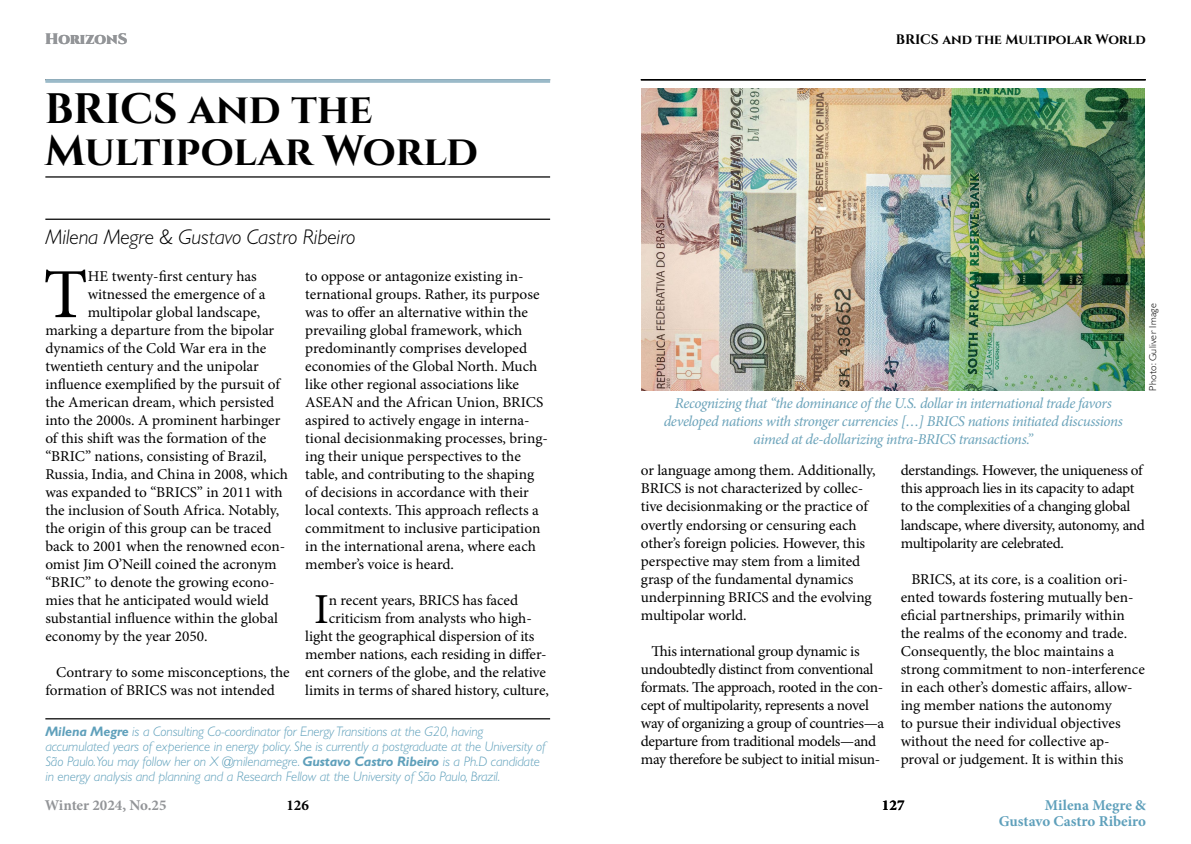
<style>
.page{position:relative;width:1191px;height:844px;background:#fff}
.page>*{position:absolute;margin:0;border:0;box-sizing:border-box;transform-origin:0 0}
.t1{font:70.38px "Minion Pro";color:#000}
.t2{font:42.75px "Minion Pro";color:#000}
.t3{font:700 42.5px/42.5px "Cinzel";letter-spacing:-.005em;color:#000}
.t4{font:italic 300 21.25px "Gill Sans";color:#000}
.t5{font:15px/18px "Minion Pro";letter-spacing:-.005em;color:#000}
.t6{font:15px/18px "Minion Pro";letter-spacing:-.025em;color:#000}
.t7{font:italic 15px/18px "Minion Pro";letter-spacing:-.025em;color:#6ba3ba;text-align:center}
.t8{font:700 15px/16.2px "Minion Pro";color:#5fa0bb;text-align:right}
.t9{font:700 15px "Minion Pro";letter-spacing:-.005em;color:#939598}
.t10{font:900 15px "Cinzel";color:#939598}
.t11{font:700 15px "Minion Pro";color:#000}
.t12{font:italic 300 13.75px/15px "GR Gill Sans";letter-spacing:-.01em;color:#5fa0bb}
.t13{font:700 13.75px "Cinzel";letter-spacing:-.005em;color:#000}
.t14{font:300 10px "Gill Sans";letter-spacing:.03em;color:#000}
.s1{font-weight:700}
</style>
<div class="page">
<svg style="left:45px;top:79px;width:505px;height:4px;background:#9cb9c7"></svg>
<hr style="left:45px;top:176px;width:505px;height:1px;background:#000">
<hr style="left:45px;top:218px;width:505px;height:2px;background:#000">
<hr style="left:45px;top:718px;width:505px;height:1px;background:#000">
<img style="left:641px;top:89px;width:503px;height:301px">
<hr style="left:641px;top:79px;width:504px;height:1px;background:#000">
<p class="t10" style="left:45px;top:30px;width:84px">HorizonS</p>
<h3 class="t3" style="left:45px;top:89px;width:435px">BRICS and the<br>Multipolar World</h3>
<h3 class="t4" style="left:45px;top:224px;width:311px">Milena Megre &amp; Gustavo Castro Ribeiro</h3>
<h1 class="t1" style="left:43px;top:247px;width:46px">T</h1>
<p class="t5" style="left:88px;top:267px;width:171px">HE twenty-first century has</p>
<p class="t5" style="left:305px;top:267px;width:244px">to oppose or antagonize existing in&shy;ternational groups. Rather, its purpose was to offer an alternative within the prevailing global framework, which predominantly comprises developed economies of the Global North. Much like other regional associations like ASEAN and the African Union, BRICS aspired to actively engage in interna&shy;tional decisionmaking processes, bring&shy;ing their unique perspectives to the table, and contributing to the shaping of decisions in accordance with their local contexts. This approach reflects a commitment to inclusive participation in the international arena, where each member’s voice is heard.</p>
<h2 class="t2" style="left:314px;top:581px;width:16px">I</h2>
<p class="t5" style="left:329px;top:591px;width:191px">n recent years, BRICS has faced</p>
<p class="t5" style="left:88px;top:285px;width:179px">witnessed the emergence of a</p>
<p class="t5" style="left:88px;top:303px;width:174px">multipolar global landscape,</p>
<p class="t5" style="left:45px;top:321px;width:230px">marking a departure from the bipolar</p>
<p class="t5" style="left:45px;top:339px;width:222px">dynamics of the Cold War era in the</p>
<p class="t5" style="left:45px;top:357px;width:215px">twentieth century and the unipolar</p>
<p class="t5" style="left:45px;top:375px;width:236px">influence exemplified by the pursuit of</p>
<p class="t5" style="left:45px;top:393px;width:230px">the American dream, which persisted</p>
<p class="t5" style="left:45px;top:411px;width:236px">into the 2000s. A prominent harbinger</p>
<p class="t5" style="left:45px;top:429px;width:222px">of this shift was the formation of the</p>
<p class="t5" style="left:45px;top:447px;width:223px">“BRIC” nations, consisting of Brazil,</p>
<p class="t5" style="left:45px;top:465px;width:244px">Russia, India, and China in 2008, which</p>
<p class="t5" style="left:45px;top:483px;width:239px">was expanded to “BRICS” in 2011 with</p>
<p class="t5" style="left:45px;top:501px;width:235px">the inclusion of South Africa. Notably,</p>
<p class="t5" style="left:45px;top:519px;width:228px">the origin of this group can be traced</p>
<p class="t5" style="left:45px;top:537px;width:241px">back to 2001 when the renowned econ-</p>
<p class="t5" style="left:45px;top:555px;width:233px">omist Jim O’Neill coined the acronym</p>
<p class="t5" style="left:45px;top:573px;width:231px">“BRIC” to denote the growing econo-</p>
<p class="t5" style="left:45px;top:591px;width:225px">mies that he anticipated would wield</p>
<p class="t5" style="left:45px;top:609px;width:234px">substantial influence within the global</p>
<p class="t5" style="left:45px;top:627px;width:164px">economy by the year 2050.</p>
<p class="t5" style="left:45px;top:663px;width:246px;text-indent:11px">Contrary to some misconceptions, the formation of BRICS was not intended</p>
<p class="t5" style="left:329px;top:609px;width:204px">criticism from analysts who high-</p>
<p class="t5" style="left:305px;top:627px;width:231px">light the geographical dispersion of its</p>
<p class="t5" style="left:305px;top:645px;width:243px">member nations, each residing in differ-</p>
<p class="t5" style="left:305px;top:663px;width:242px">ent corners of the globe, and the relative</p>
<p class="t5" style="left:305px;top:681px;width:245px">limits in terms of shared history, culture,</p>
<p class="t12" style="left:45px;top:724px;width:502px"><span class="s1">Milena Megre</span> is a Consulting Co-coordinator for Energy Transitions at the G20, having accumulated years of experience in energy policy. She is currently a postgraduate at the University of São Paulo.You may follow her on X @milenamegre. <span class="s1">Gustavo Castro Ribeiro</span> is a Ph.D candidate in energy analysis and planning and a Research Fellow at the University of São Paulo, Brazil.</p>
<p class="t13" style="left:896px;top:31px;width:251px">BRICS and the Multipolar World</p>
<p class="t7" style="left:663px;top:394px;width:460px">Recognizing that “the dominance of the U.S. dollar in international trade favors developed nations with stronger currencies […] BRICS nations initiated discussions aimed at de-dollarizing intra-BRICS transactions.”</p>
<p class="t14" style="left:1144px;top:390px;width:89px;rotate:-90deg">Photo: Guliver Image</p>
<p class="t5" style="left:641px;top:461px;width:236px">or language among them. Additionally, BRICS is not characterized by collec&shy;tive decisionmaking or the practice of overtly endorsing or censuring each other’s foreign policies. However, this perspective may stem from a limited grasp of the fundamental dynamics underpinning BRICS and the evolving multipolar world.</p>
<p class="t6" style="left:641px;top:641px;width:245px;text-indent:11px">This international group dynamic is undoubtedly distinct from conventional formats. The approach, rooted in the con&shy;cept of multipolarity, represents a novel way of organizing a group of countries—a departure from traditional models—and may therefore be subject to initial misun-</p>
<p class="t6" style="left:900px;top:461px;width:246px">derstandings. However, the uniqueness of this approach lies in its capacity to adapt to the complexities of a changing global landscape, where diversity, autonomy, and multipolarity are celebrated.</p>
<p class="t5" style="left:900px;top:569px;width:246px;text-indent:11px">BRICS, at its core, is a coalition ori&shy;ented towards fostering mutually ben&shy;eficial partnerships, primarily within the realms of the economy and trade.<br>Consequently, the bloc maintains a strong commitment to non-interference in each other’s domestic affairs, allow&shy;ing member nations the autonomy<br>to pursue their individual objectives without the need for collective ap&shy;proval or judgement. It is within this</p>
<p class="t9" style="left:45px;top:794px;width:123px">Winter 2024, No.25</p>
<p class="t11" style="left:882px;top:794px;width:24px">127</p>
<p class="t11" style="left:286px;top:793px;width:24px">126</p>
<p class="t8" style="left:998px;top:796px;width:149px">Milena Megre &amp;<br>Gustavo Castro Ribeiro</p>
</div>
